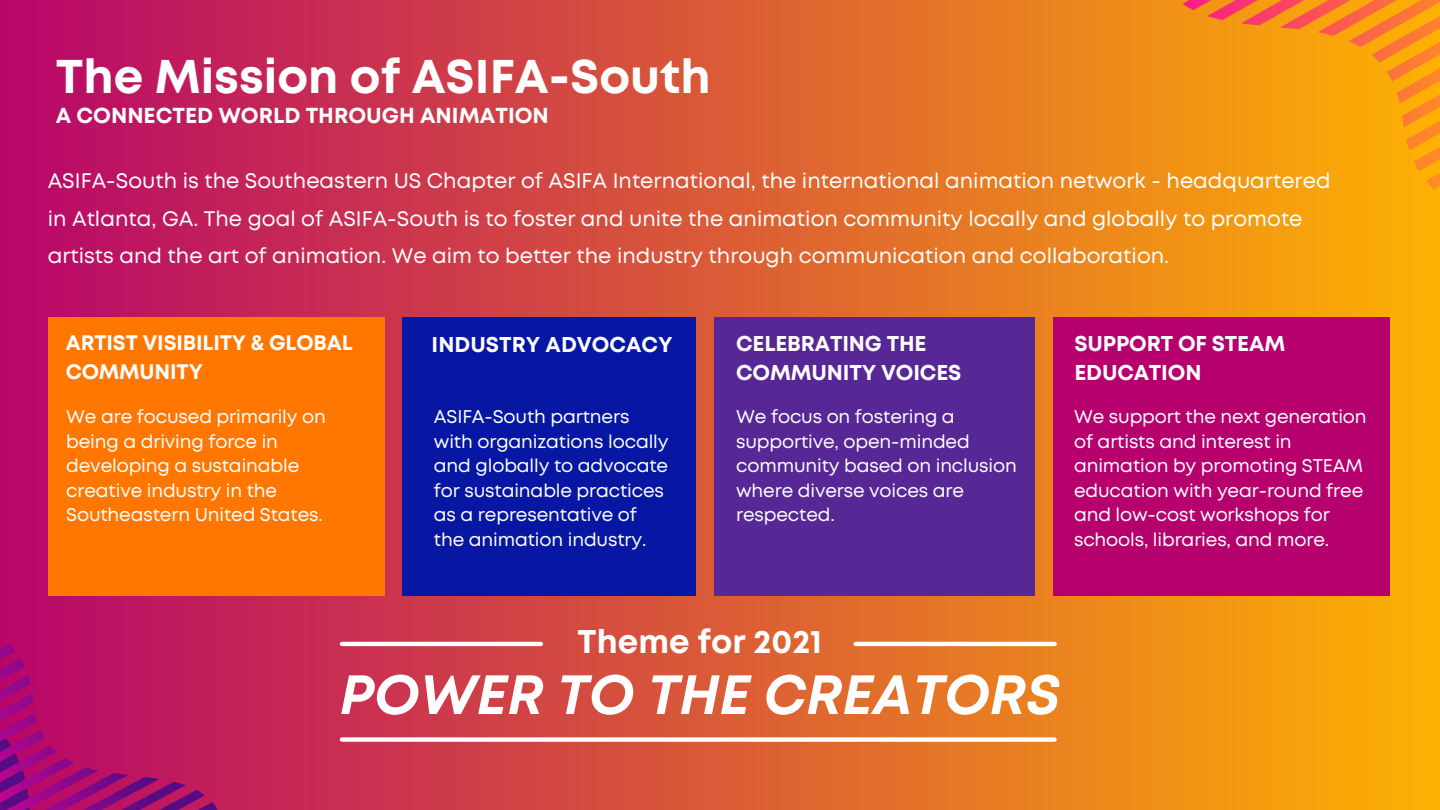
<style>
.page{position:relative;width:1440px;height:810px;background:#fff}
.page>*{position:absolute;margin:0;border:0;box-sizing:border-box;transform-origin:0 0}
.t1{font:italic 700 55.2px "Mont";color:#fff}
.t2{font:700 47.3px "Mont";color:#fff}
.t3{font:700 32.8px "Mont";color:#fff}
.t4{font:700 21.7px "Mont";color:#fff}
.t5{font:700 21.5px/29.1px "Mont";letter-spacing:-.01em;color:#fff}
.t6{font:21px/37.5px "Mont";color:#fff}
.t7{font:700 21px/28.5px "Mont";letter-spacing:-.01em;color:#fff}
.t8{font:18.4px/24.5px "Mont";letter-spacing:-.01em;color:#fff}
</style>
<div class="page">
<div style="left:0;top:0;width:1440px;height:810px;background:linear-gradient(to right,#b7066b,#fdb102)"></div>
<svg style="left:0;top:593px;width:168px;height:15px;background:#bb0e64"></svg>
<svg style="left:0;top:608px;width:271px;height:202px;background:#b71465"></svg>
<svg style="left:1105px;top:0;width:335px;height:287px;background:#f59812"></svg>
<div style="left:48px;top:318px;width:336px;height:278px;background:#f70"></div>
<div style="left:1053px;top:318px;width:337px;height:278px;background:#b5006e"></div>
<div style="left:402px;top:318px;width:294px;height:278px;background:#0716a3"></div>
<div style="left:714px;top:318px;width:321px;height:278px;background:#572796"></div>
<hr style="left:342px;top:642px;width:199px;height:4px;background:#fff">
<hr style="left:856px;top:642px;width:198px;height:4px;background:#fff">
<div style="left:342px;top:737px;width:712px;height:5px;background:#fff"></div>
<p class="t2" style="left:56px;top:59px;width:657px">The Mission of ASIFA-South</p>
<p class="t4" style="left:56px;top:107px;width:495px">A CONNECTED WORLD THROUGH ANIMATION</p>
<p class="t6" style="left:48px;top:164px;width:1284px">ASIFA-South is the Southeastern US Chapter of ASIFA International, the international animation network - headquartered in Atlanta, GA. The goal of ASIFA-South is to foster and unite the animation community locally and globally to promote artists and the art of animation. We aim to better the industry through communication and collaboration.</p>
<p class="t7" style="left:66px;top:330px;width:288px">ARTIST VISIBILITY &amp; GLOBAL<br>COMMUNITY</p>
<p class="t8" style="left:66px;top:406px;width:261px">We are focused primarily on being a driving force in developing a sustainable creative industry in the<br>Southeastern United States.</p>
<p class="t8" style="left:1074px;top:406px;width:294px">We support the next generation of artists and interest in animation by promoting STEAM education with year-round free and low-cost workshops for schools, libraries, and more.</p>
<p class="t5" style="left:736px;top:331px;width:227px">CELEBRATING THE<br>COMMUNITY VOICES</p>
<p class="t5" style="left:1074px;top:331px;width:212px">SUPPORT OF STEAM<br>EDUCATION</p>
<p class="t5" style="left:432px;top:331px;width:243px">INDUSTRY ADVOCACY</p>
<p class="t8" style="left:434px;top:406px;width:236px">ASIFA-South partners with organizations locally and globally to advocate for sustainable practices as a representative of the animation industry.</p>
<p class="t8" style="left:736px;top:406px;width:282px">We focus on fostering a supportive, open-minded community based on inclusion where diverse voices are respected.</p>
<p class="t3" style="left:578px;top:629px;width:246px">Theme for 2021</p>
<p class="t1" style="left:340px;top:674px;width:722px">POWER TO THE CREATORS</p>
</div>
